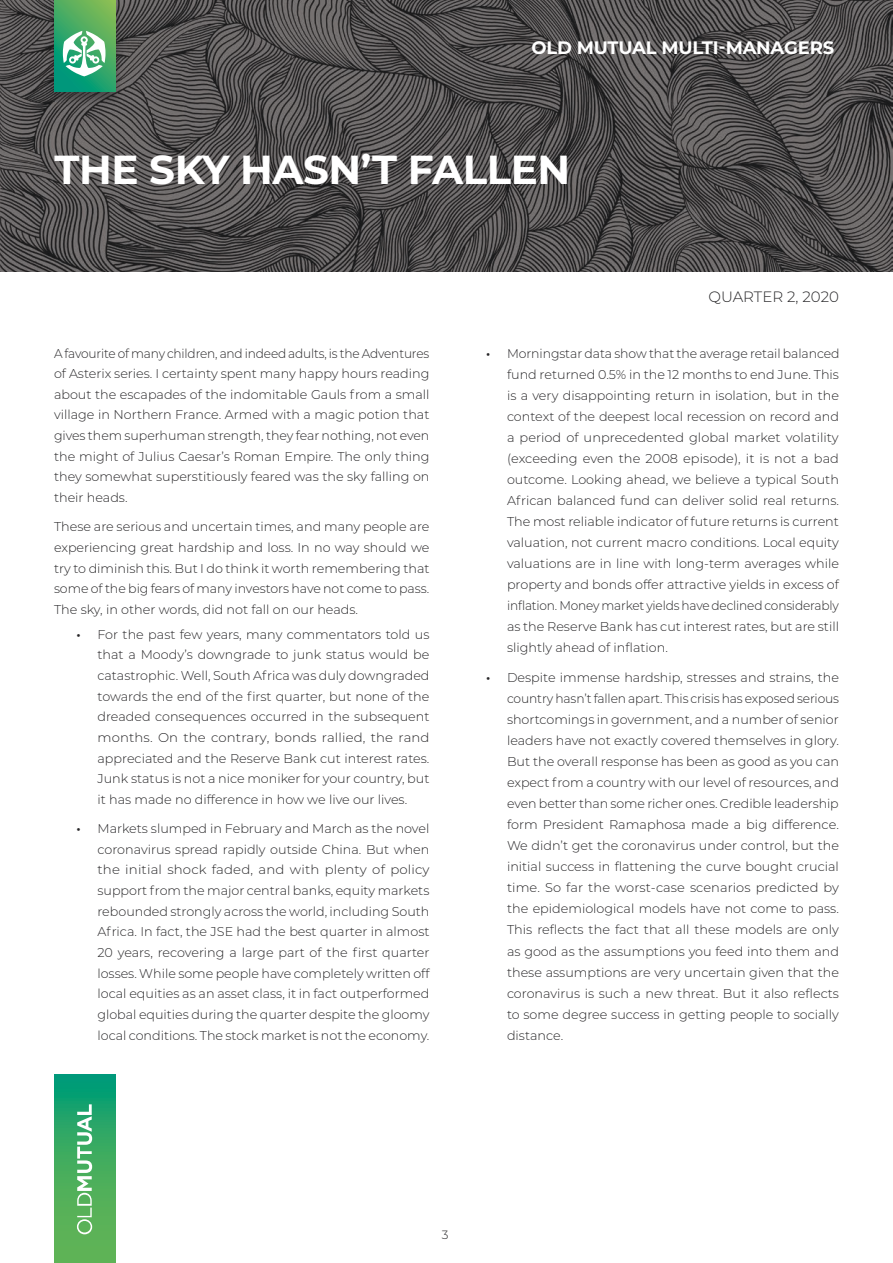
<style>
.page{position:relative;width:893px;height:1263px;background:#fff}
.page>*{position:absolute;margin:0;border:0;box-sizing:border-box;transform-origin:0 0}
.t1{font:700 40.5px "Montserrat";letter-spacing:-.01em;color:#fff}
.t2{font:700 18px "Montserrat";letter-spacing:-.01em;color:#fff}
.t3{font:300 15px "Montserrat";color:#262527}
.t4{font:300 12.75px/21px "Montserrat";color:#262527;text-align:justify}
.t5{font:300 12.75px/20.7px "Montserrat";color:#262527;text-align:justify;scale:.95 1}
.t6{font:300 12px "Montserrat";color:#262527}
.s1{font-weight:600}
</style>
<div class="page">
<img style="left:0;top:0;width:893px;height:272px">
<div style="left:46px;top:0;width:77px;height:107px;background:#262527;opacity:.5"></div>
<svg style="left:54px;top:0;width:61px;height:91px;background:#3fa966"></svg>
<svg style="left:63px;top:31px;width:43px;height:45px"></svg>
<svg style="left:54px;top:1074px;width:61px;height:189px;background:#3aaa61"></svg>
<svg style="left:77px;top:1104px;width:15px;height:130px"></svg>
<h2 class="t2" style="left:531px;top:35px;width:304px">OLD MUTUAL MULTI-MANAGERS</h2>
<h1 class="t1" style="left:54px;top:140px;width:517px">THE SKY HASN’T FALLEN</h1>
<p class="t3" style="left:708px;top:286px;width:132px">QUARTER 2, 2020</p>
<p class="t5" style="left:54px;top:342px;width:397px">A favourite of many children, and indeed adults, is the Adventures of Asterix series. I certainty spent many happy hours reading about the escapades of the indomitable Gauls from a small village in Northern France. Armed with a magic potion that gives them superhuman strength, they fear nothing, not even the might of Julius Caesar’s Roman Empire. The only thing they somewhat superstitiously feared was the sky falling on their heads.</p>
<p class="t4" style="left:54px;top:516px;width:377px">These are serious and uncertain times, and many people are experiencing great hardship and loss. In no way should we try to diminish this. But I do think it worth remembering that some of the big fears of many investors have not come to pass.<br>The sky, in other words, did not fall on our heads.</p>
<p class="t4" style="left:98px;top:623px;width:334px;text-indent:-21px"><span class="s1">•</span> For the past few years, many commentators told us that a Moody’s downgrade to junk status would be catastrophic. Well, South Africa was duly downgraded towards the end of the first quarter, but none of the dreaded consequences occurred in the subsequent months. On the contrary, bonds rallied, the rand appreciated and the Reserve Bank cut interest rates.<br>Junk status is not a nice moniker for your country, but it has made no difference in how we live our lives.</p>
<p class="t4" style="left:98px;top:818px;width:334px;text-indent:-21px"><span class="s1">•</span> Markets slumped in February and March as the novel coronavirus spread rapidly outside China. But when the initial shock faded, and with plenty of policy support from the major central banks, equity markets rebounded strongly across the world, including South Africa. In fact, the JSE had the best quarter in almost 20 years, recovering a large part of the first quarter losses. While some people have completely written off local equities as an asset class, it in fact outperformed global equities during the quarter despite the gloomy local conditions. The stock market is not the economy.</p>
<p class="t4" style="left:507px;top:342px;width:334px;text-indent:-21px"><span class="s1">•</span> Morningstar data show that the average retail balanced fund returned 0.5% in the 12 months to end June. This is a very disappointing return in isolation, but in the context of the deepest local recession on record and a period of unprecedented global market volatility (exceeding even the 2008 episode), it is not a bad outcome. Looking ahead, we believe a typical South African balanced fund can deliver solid real returns.<br>The most reliable indicator of future returns is current valuation, not current macro conditions. Local equity valuations are in line with long-term averages while property and bonds offer attractive yields in excess of inflation. Money market yields have declined considerably as the Reserve Bank has cut interest rates, but are still slightly ahead of inflation.</p>
<p class="t4" style="left:507px;top:666px;width:334px;text-indent:-21px"><span class="s1">•</span> Despite immense hardship, stresses and strains, the country hasn’t fallen apart. This crisis has exposed serious shortcomings in government, and a number of senior leaders have not exactly covered themselves in glory.<br>But the overall response has been as good as you can expect from a country with our level of resources, and even better than some richer ones. Credible leadership form President Ramaphosa made a big difference.<br>We didn’t get the coronavirus under control, but the initial success in flattening the curve bought crucial time. So far the worst-case scenarios predicted by the epidemiological models have not come to pass.<br>This reflects the fact that all these models are only as good as the assumptions you feed into them and these assumptions are very uncertain given that the coronavirus is such a new threat. But it also reflects to some degree success in getting people to socially distance.</p>
<p class="t6" style="left:442px;top:1226px;width:8px">3</p>
</div>
